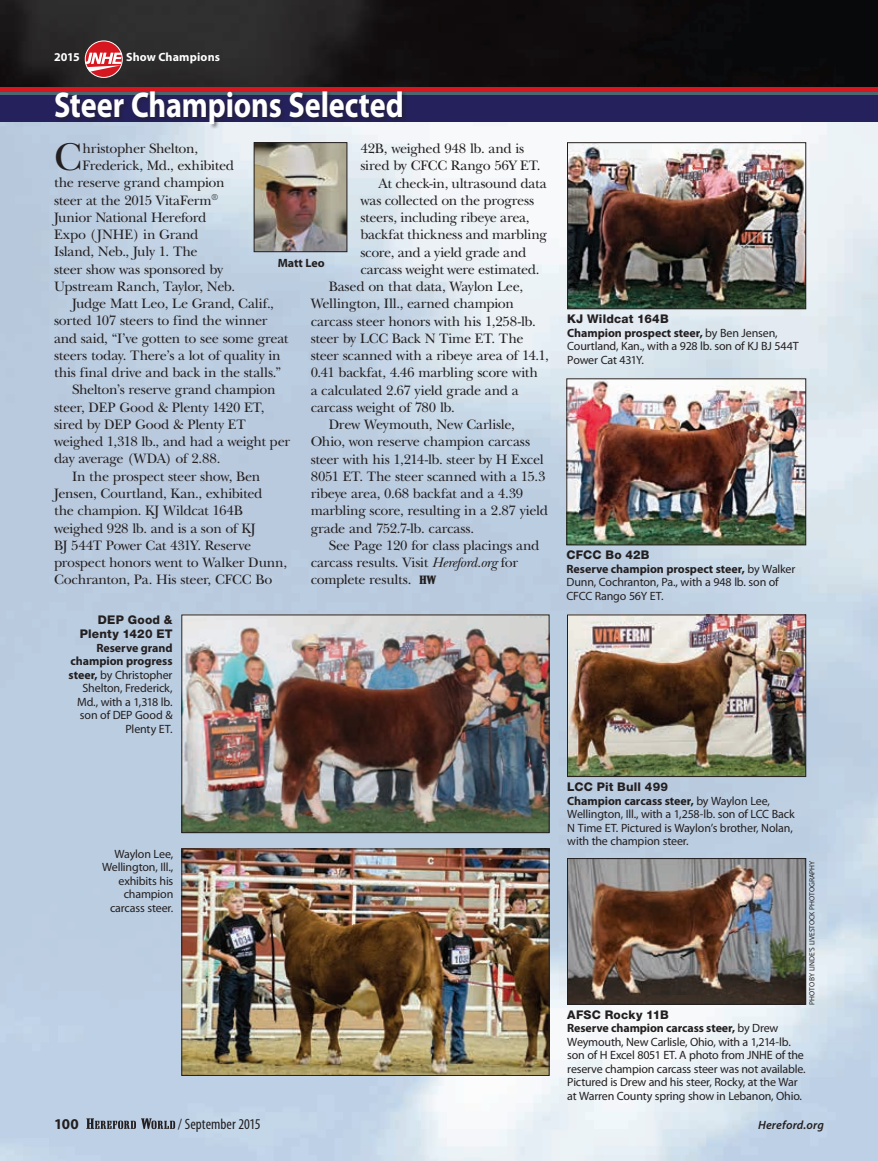
<style>
.page{position:relative;width:878px;height:1161px;background:#fff}
.page>*{position:absolute;margin:0;border:0;box-sizing:border-box;transform-origin:0 0}
.t1{font:40.35px "New Baskerville";color:#231f20}
.t2{font:700 36px "Myriad Pro";letter-spacing:-.005em;color:#fff;scale:.84 1}
.t3{font:condensed 15px "Myriad Pro";letter-spacing:.005em;color:#231f20}
.t4{font:700 15px "Myriad Pro";color:#231f20}
.t5{font:14.25px "New Baskerville";letter-spacing:-.02em;color:#231f20}
.t6{font:12px/13.5px "Myriad Pro";letter-spacing:-.015em;color:#231f20}
.t7{font:800 12px/14.4px "Helvetica Neue";letter-spacing:.015em;color:#231f20;text-align:right}
.t8{font:700 12px "Myriad Pro";letter-spacing:.01em;color:#fff}
.t9{font:italic 600 12px "Myriad Pro";letter-spacing:.015em;color:#231f20}
.t10{font:700 12px "Myriad Pro";color:#231f20}
.t11{font:7.5px "Myriad Pro";letter-spacing:-.005em;color:#231f20}
.s1{font-style:italic}
.s2{font-family:"Shattuck";font-size:12px}
.s3{font-weight:700}
</style>
<div class="page">
<img style="left:0;top:122px;width:878px;height:1039px">
<img style="left:0;top:0;width:878px;height:87px">
<div style="left:0;top:87px;width:878px;height:6px;background:#d7171f"></div>
<div style="left:0;top:93px;width:878px;height:29px;background:#25215c"></div>
<hr style="left:0;top:92px;width:878px;height:3px;background:#4a6772">
<svg style="left:85px;top:41px;width:37px;height:36px"></svg>
<div style="left:85px;top:41px;width:38px;height:37px;border:1px solid #fff;border-radius:50%"></div>
<svg style="left:85px;top:53px;width:37px;height:19px"></svg>
<div style="left:55px;top:91px;width:352px;height:38px;background:#231f20;opacity:.5"></div>
<img style="left:184px;top:617px;width:363px;height:214px">
<div style="left:182px;top:615px;width:367px;height:218px;border:1px solid #231f20"></div>
<img style="left:184px;top:851px;width:363px;height:223px">
<div style="left:182px;top:849px;width:367px;height:227px;border:1px solid #231f20"></div>
<img style="left:569px;top:144px;width:235px;height:163px">
<div style="left:567px;top:142px;width:239px;height:167px;border:1px solid #231f20"></div>
<img style="left:569px;top:860px;width:235px;height:143px">
<div style="left:567px;top:858px;width:239px;height:147px;border:1px solid #231f20"></div>
<img style="left:568px;top:381px;width:236px;height:162px">
<div style="left:566px;top:379px;width:240px;height:166px;border:1px solid #231f20"></div>
<img style="left:569px;top:617px;width:235px;height:158px">
<div style="left:567px;top:615px;width:239px;height:162px;border:1px solid #231f20"></div>
<img style="left:256px;top:144px;width:89px;height:106px">
<div style="left:254px;top:142px;width:93px;height:110px;border:1px solid #231f20"></div>
<svg style="left:86px;top:1118px;width:89px;height:11px"></svg>
<p class="t8" style="left:54px;top:51px;width:27px">2015</p>
<p class="t8" style="left:126px;top:51px;width:95px">Show Champions</p>
<h2 class="t2" style="left:54px;top:85px;width:418px">Steer Champions Selected</h2>
<h1 class="t1" style="left:54px;top:134px;width:29px">C</h1>
<p class="t5" style="left:82px;top:140px;width:117px">hristopher Shelton,</p>
<p class="t5" style="left:360px;top:140px;width:165px">42B, weighed 948 lb. and is</p>
<p class="t5" style="left:360px;top:157px;width:182px">sired by CFCC Rango 56Y ET.</p>
<p class="t5" style="left:378px;top:175px;width:170px">At check-in, ultrasound data</p>
<p class="t5" style="left:360px;top:192px;width:175px">was collected on the progress</p>
<p class="t5" style="left:360px;top:209px;width:170px">steers, including ribeye area,</p>
<p class="t5" style="left:360px;top:226px;width:188px">backfat thickness and marbling</p>
<p class="t5" style="left:360px;top:244px;width:167px">score, and a yield grade and</p>
<p class="t5" style="left:360px;top:261px;width:180px">carcass weight were estimated.</p>
<p class="t5" style="left:329px;top:278px;width:196px">Based on that data, Waylon Lee,</p>
<p class="t5" style="left:311px;top:295px;width:205px">Wellington, Ill., earned champion</p>
<p class="t5" style="left:311px;top:313px;width:227px">carcass steer honors with his 1,258-lb.</p>
<p class="t5" style="left:311px;top:330px;width:214px">steer by LCC Back N Time ET. The</p>
<p class="t5" style="left:311px;top:347px;width:239px">steer scanned with a ribeye area of 14.1,</p>
<p class="t5" style="left:311px;top:364px;width:229px">0.41 backfat, 4.46 marbling score with</p>
<p class="t5" style="left:311px;top:382px;width:209px">a calculated 2.67 yield grade and a</p>
<p class="t5" style="left:311px;top:399px;width:146px">carcass weight of 780 lb.</p>
<p class="t5" style="left:329px;top:416px;width:188px">Drew Weymouth, New Carlisle,</p>
<p class="t5" style="left:311px;top:433px;width:221px">Ohio, won reserve champion carcass</p>
<p class="t5" style="left:311px;top:451px;width:234px">steer with his 1,214-lb. steer by H Excel</p>
<p class="t5" style="left:311px;top:468px;width:236px">8051 ET. The steer scanned with a 15.3</p>
<p class="t5" style="left:311px;top:485px;width:214px">ribeye area, 0.68 backfat and a 4.39</p>
<p class="t5" style="left:311px;top:503px;width:239px">marbling score, resulting in a 2.87 yield</p>
<p class="t5" style="left:311px;top:520px;width:165px">grade and 752.7-lb. carcass.</p>
<p class="t5" style="left:329px;top:537px;width:212px">See Page 120 for class placings and</p>
<p class="t5" style="left:311px;top:554px;width:209px">carcass results. Visit <span class="s1">Hereford.org</span> for</p>
<p class="t5" style="left:311px;top:572px;width:127px">complete results. <span class="s2">HW</span></p>
<p class="t5" style="left:82px;top:157px;width:153px">Frederick, Md., exhibited</p>
<p class="t5" style="left:54px;top:174px;width:172px">the reserve grand champion</p>
<p class="t5" style="left:54px;top:192px;width:166px">steer at the 2015 VitaFerm<sup>®</sup></p>
<p class="t5" style="left:54px;top:209px;width:154px">Junior National Hereford</p>
<p class="t5" style="left:54px;top:226px;width:146px">Expo (JNHE) in Grand</p>
<p class="t5" style="left:54px;top:243px;width:145px">Island, Neb., July 1. The</p>
<p class="t5" style="left:54px;top:261px;width:170px">steer show was sponsored by</p>
<p class="t5" style="left:54px;top:278px;width:183px">Upstream Ranch, Taylor, Neb.</p>
<p class="t5" style="left:72px;top:295px;width:203px">Judge Matt Leo, Le Grand, Calif.,</p>
<p class="t5" style="left:54px;top:313px;width:215px">sorted 107 steers to find the winner</p>
<p class="t5" style="left:54px;top:330px;width:236px">and said, “I’ve gotten to see some great</p>
<p class="t5" style="left:54px;top:347px;width:228px">steers today. There’s a lot of quality in</p>
<p class="t5" style="left:54px;top:364px;width:229px">this final drive and back in the stalls.”</p>
<p class="t5" style="left:72px;top:382px;width:205px">Shelton’s reserve grand champion</p>
<p class="t5" style="left:54px;top:399px;width:212px">steer, DEP Good &amp; Plenty 1420 ET,</p>
<p class="t5" style="left:54px;top:416px;width:193px">sired by DEP Good &amp; Plenty ET</p>
<p class="t5" style="left:54px;top:433px;width:237px">weighed 1,318 lb., and had a weight per</p>
<p class="t5" style="left:54px;top:451px;width:168px">day average (WDA) of 2.88.</p>
<p class="t5" style="left:72px;top:468px;width:190px">In the prospect steer show, Ben</p>
<p class="t5" style="left:54px;top:485px;width:210px">Jensen, Courtland, Kan., exhibited</p>
<p class="t5" style="left:54px;top:502px;width:190px">the champion. KJ Wildcat 164B</p>
<p class="t5" style="left:54px;top:520px;width:203px">weighed 928 lb. and is a son of KJ</p>
<p class="t5" style="left:54px;top:537px;width:199px">BJ 544T Power Cat 431Y. Reserve</p>
<p class="t5" style="left:54px;top:554px;width:234px">prospect honors went to Walker Dunn,</p>
<p class="t5" style="left:54px;top:571px;width:220px">Cochranton, Pa. His steer, CFCC Bo</p>
<p class="t10" style="left:278px;top:256px;width:48px">Matt Leo</p>
<p class="t7" style="left:80px;top:612px;width:94px">DEP Good &amp;<br>Plenty 1420 ET</p>
<p class="t6" style="left:69px;top:641px;width:105px;text-align:right"><span class="s3">Reserve grand champion progress steer,</span> by Christopher<br>Shelton, Frederick,<br>Md., with a 1,318 lb. son of DEP Good &amp;<br>Plenty ET.</p>
<p class="t7" style="left:567px;top:312px;width:103px">KJ Wildcat 164B</p>
<p class="t6" style="left:567px;top:326px;width:233px"><span class="s3">Champion prospect steer,</span> by Ben Jensen,<br>Courtland, Kan., with a 928 lb. son of KJ BJ 544T<br>Power Cat 431Y.</p>
<p class="t7" style="left:566px;top:548px;width:84px">CFCC Bo 42B</p>
<p class="t6" style="left:566px;top:562px;width:230px"><span class="s3">Reserve champion prospect steer,</span> by Walker<br>Dunn, Cochranton, Pa., with a 948 lb. son of<br>CFCC Rango 56Y ET.</p>
<p class="t7" style="left:567px;top:780px;width:102px">LCC Pit Bull 499</p>
<p class="t6" style="left:567px;top:794px;width:229px"><span class="s3">Champion carcass steer,</span> by Waylon Lee, Wellington, Ill., with a 1,258-lb. son of LCC Back N Time ET. Pictured is Waylon’s brother, Nolan, with the champion steer.</p>
<p class="t6" style="left:102px;top:847px;width:73px;text-align:right">Waylon Lee,<br>Wellington, Ill., exhibits his champion carcass steer.</p>
<p class="t11" style="left:808px;top:1005px;width:145px;rotate:-90deg">PHOTO BY LINDE’S LIVESTOCK PHOTOGRAPHY</p>
<p class="t7" style="left:567px;top:1007px;width:103px">AFSC Rocky 11B</p>
<p class="t6" style="left:567px;top:1022px;width:240px"><span class="s3">Reserve champion carcass steer,</span> by Drew Weymouth, New Carlisle, Ohio, with a 1,214-lb. son of H Excel 8051 ET. A photo from JNHE of the reserve champion carcass steer was not available.<br>Pictured is Drew and his steer, Rocky, at the War at Warren County spring show in Lebanon, Ohio.</p>
<p class="t4" style="left:54px;top:1115px;width:26px">100</p>
<p class="t3" style="left:178px;top:1116px;width:84px">/ September 2015</p>
<p class="t9" style="left:758px;top:1118px;width:67px">Hereford.org</p>
</div>
